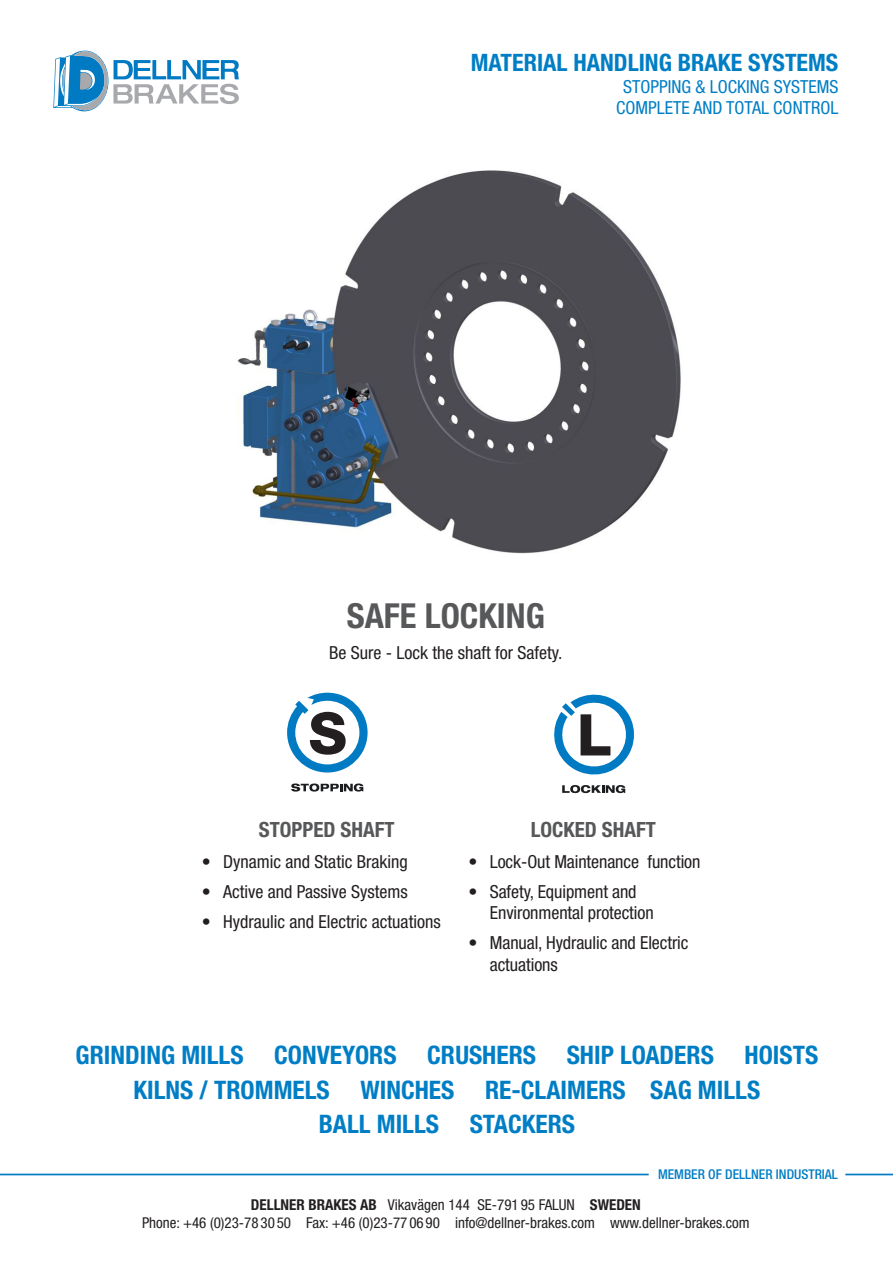
<style>
.page{position:relative;width:893px;height:1263px;background:#fff}
.page>*{position:absolute;margin:0;border:0;box-sizing:border-box;transform-origin:0 0}
.Under_rubrik{font:700 condensed 34.5px "Helvetica Neue LT Pro";color:#57585a}
.rubrik{font:700 condensed 25.5px "Helvetica Neue LT Pro";color:#007ec5}
.rubrik-2{font:700 condensed 24px "Helvetica Neue LT Pro";color:#007ec5}
.Under_rubrik-2{font:700 condensed 21px "Helvetica Neue LT Pro";color:#57585a}
.t1{font:condensed 18px/21.6px "Helvetica Neue LT Pro";letter-spacing:-.005em;color:#231f20}
.rubrik-3{font:condensed 18px "Helvetica Neue LT Pro";color:#007ec5}
.t2{font:condensed 15px/18px "Helvetica Neue LT Pro";color:#231f20;text-align:center}
.rubrik-4{font:500 condensed 13.5px "Helvetica Neue LT Pro";color:#007ec5}
.s1{font-weight:700}
</style>
<div class="page">
<img style="left:237px;top:170px;width:444px;height:384px">
<svg style="left:53px;top:51px;width:186px;height:60px"></svg>
<hr style="left:0;top:1173px;width:649px;height:2px;background:#007ac2">
<hr style="left:845px;top:1173px;width:48px;height:2px;background:#007ac2">
<svg style="left:287px;top:693px;width:81px;height:79px"></svg>
<svg style="left:291px;top:783px;width:72px;height:8px"></svg>
<svg style="left:554px;top:694px;width:80px;height:81px"></svg>
<svg style="left:562px;top:785px;width:63px;height:8px"></svg>
<p class="rubrik-2" style="left:471px;top:48px;width:369px">MATERIAL HANDLING BRAKE SYSTEMS</p>
<p class="rubrik-3" style="left:623px;top:76px;width:217px">STOPPING &amp; LOCKING SYSTEMS</p>
<p class="rubrik-3" style="left:616px;top:98px;width:224px">COMPLETE AND TOTAL CONTROL</p>
<p class="Under_rubrik" style="left:347px;top:595px;width:200px">SAFE LOCKING</p>
<p class="t1" style="left:329px;top:641px;width:235px">Be Sure - Lock the shaft for Safety.</p>
<p class="Under_rubrik-2" style="left:259px;top:817px;width:137px">STOPPED SHAFT</p>
<p class="t1" style="left:202px;top:850px;width:207px">• Dynamic and Static Braking</p>
<p class="t1" style="left:202px;top:880px;width:207px">• Active and Passive Systems</p>
<p class="t1" style="left:202px;top:910px;width:240px">• Hydraulic and Electric actuations</p>
<p class="Under_rubrik-2" style="left:531px;top:817px;width:127px">LOCKED SHAFT</p>
<p class="t1" style="left:469px;top:850px;width:233px">• Lock-Out Maintenance function</p>
<p class="t1" style="left:490px;top:880px;width:165px;text-indent:-21px">• Safety, Equipment and<br>Environmental protection</p>
<p class="t1" style="left:490px;top:932px;width:200px;text-indent:-21px">• Manual, Hydraulic and Electric actuations</p>
<p class="rubrik" style="left:76px;top:1040px;width:744px">GRINDING MILLS CONVEYORS CRUSHERS SHIP LOADERS HOISTS</p>
<p class="rubrik" style="left:134px;top:1074px;width:628px">KILNS / TROMMELS WINCHES RE-CLAIMERS SAG MILLS</p>
<p class="rubrik" style="left:319px;top:1109px;width:258px">BALL MILLS STACKERS</p>
<p class="rubrik-4" style="left:658px;top:1166px;width:181px">MEMBER OF DELLNER INDUSTRIAL</p>
<p class="t2" style="left:142px;top:1195px;width:609px"><span class="s1">DELLNER BRAKES AB</span> Vikavägen 144 SE-791 95 FALUN <span class="s1">SWEDEN<br></span>Phone: +46 (0)23-78 30 50 Fax: +46 (0)23-77 06 90 info@dellner-brakes.com www.dellner-brakes.com</p>
</div>
